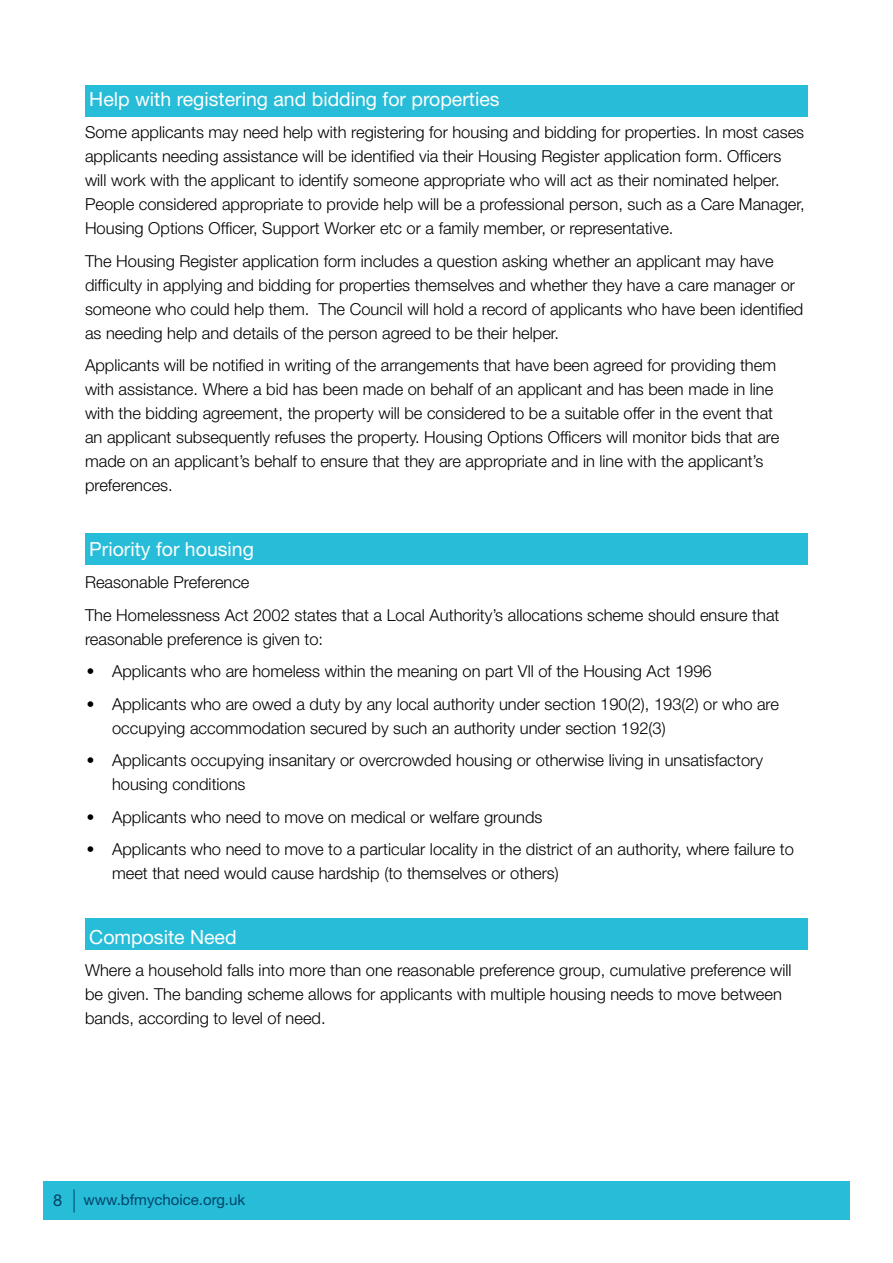
<style>
.page{position:relative;width:893px;height:1263px;background:#fff}
.page>*{position:absolute;margin:0;border:0;box-sizing:border-box;transform-origin:0 0}
.t1{font:19.5px "Helvetica Neue";color:#fff}
.t2{font:300 16.5px/24px "Helvetica Neue";color:#000}
.t3{font:16.5px "Helvetica Neue";color:#00446a}
.t4{font:15px "Helvetica Neue";color:#00446a}
.s1{font-family:"Courier";font-weight:400;font-size:18px}
</style>
<div class="page">
<div style="left:43px;top:1181px;width:807px;height:39px;background:#27bcd7"></div>
<svg style="left:74px;top:1189px;width:1px;height:23px"></svg>
<div style="left:85px;top:918px;width:723px;height:32px;background:#27bcd7"></div>
<div style="left:85px;top:533px;width:723px;height:32px;background:#27bcd7"></div>
<div style="left:85px;top:85px;width:723px;height:32px;background:#27bcd7"></div>
<p class="t1" style="left:89px;top:87px;width:412px">Help with registering and bidding for properties</p>
<p class="t2" style="left:85px;top:120px;width:721px">Some applicants may need help with registering for housing and bidding for properties. In most cases applicants needing assistance will be identified via their Housing Register application form. Officers will work with the applicant to identify someone appropriate who will act as their nominated helper.<br>People considered appropriate to provide help will be a professional person, such as a Care Manager, Housing Options Officer, Support Worker etc or a family member, or representative.</p>
<p class="t2" style="left:85px;top:249px;width:720px">The Housing Register application form includes a question asking whether an applicant may have difficulty in applying and bidding for properties themselves and whether they have a care manager or someone who could help them. The Council will hold a record of applicants who have been identified as needing help and details of the person agreed to be their helper.</p>
<p class="t2" style="left:85px;top:353px;width:696px">Applicants will be notified in writing of the arrangements that have been agreed for providing them with assistance. Where a bid has been made on behalf of an applicant and has been made in line with the bidding agreement, the property will be considered to be a suitable offer in the event that an applicant subsequently refuses the property. Housing Options Officers will monitor bids that are made on an applicant’s behalf to ensure that they are appropriate and in line with the applicant’s preferences.</p>
<p class="t1" style="left:89px;top:537px;width:166px">Priority for housing</p>
<p class="t2" style="left:85px;top:566px;width:696px;line-height:32.5px">Reasonable Preference<br>The Homelessness Act 2002 states that a Local Authority’s allocations scheme should ensure that</p>
<p class="t2" style="left:85px;top:626px;width:240px">reasonable preference is given to:</p>
<p class="t2" style="left:85px;top:659px;width:628px"><span class="s1">•</span> Applicants who are homeless within the meaning on part Vll of the Housing Act 1996</p>
<p class="t2" style="left:112px;top:691px;width:669px;text-indent:-27px"><span class="s1">•</span> Applicants who are owed a duty by any local authority under section 190(2), 193(2) or who are occupying accommodation secured by such an authority under section 192(3)</p>
<p class="t2" style="left:112px;top:748px;width:652px;text-indent:-27px"><span class="s1">•</span> Applicants occupying insanitary or overcrowded housing or otherwise living in unsatisfactory housing conditions</p>
<p class="t2" style="left:85px;top:804px;width:459px"><span class="s1">•</span> Applicants who need to move on medical or welfare grounds</p>
<p class="t2" style="left:112px;top:837px;width:683px;text-indent:-27px"><span class="s1">•</span> Applicants who need to move to a particular locality in the district of an authority, where failure to meet that need would cause hardship (to themselves or others)</p>
<p class="t1" style="left:89px;top:925px;width:149px">Composite Need</p>
<p class="t2" style="left:85px;top:958px;width:708px">Where a household falls into more than one reasonable preference group, cumulative preference will be given. The banding scheme allows for applicants with multiple housing needs to move between bands, according to level of need.</p>
<p class="t3" style="left:53px;top:1190px;width:11px">8</p>
<p class="t4" style="left:83px;top:1191px;width:163px">www.bfmychoice.org.uk</p>
</div>
